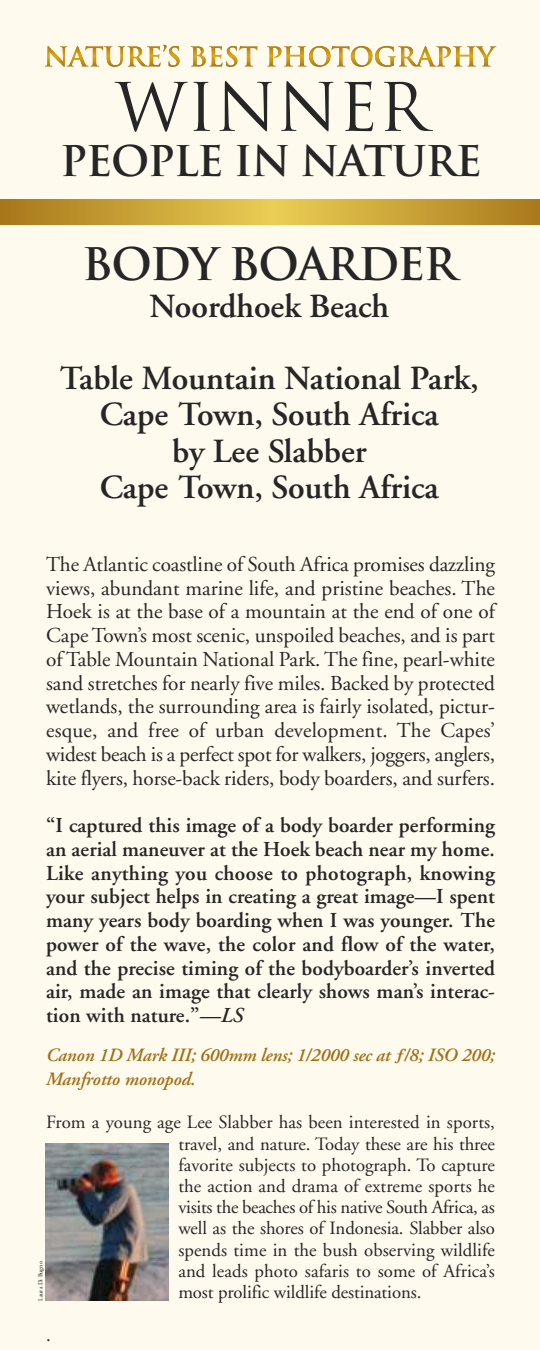
<style>
.page{position:relative;width:540px;height:1350px;background:#fefaed}
.page>*{position:absolute;margin:0;border:0;box-sizing:border-box;transform-origin:0 0}
.t1{font:65px "Trajan";color:#272627}
.t2{font:700 43.75px "Trajan";letter-spacing:-.035em;color:#272627}
.t3{font:700 41.25px "Trajan";letter-spacing:-.03em;color:#272627}
.t4{font:600 33.75px/36.2px "Adobe Garamond";color:#272627;text-align:center}
.t5{font:21.25px/23.8px "Adobe Garamond";letter-spacing:-.005em;color:#272627;text-align:justify}
.t6{font:600 21.25px/23.8px "Adobe Garamond";letter-spacing:.005em;color:#272627;text-align:justify}
.t7{font:18.75px/21.2px "Adobe Garamond";letter-spacing:-.005em;color:#272627;text-align:justify}
.t8{font:italic 600 18.75px/23.8px "Adobe Garamond";letter-spacing:-.005em;color:#a16f15}
.t9{font:6.25px "Adobe Garamond";color:#272627}
.s1{font-style:italic}
</style>
<div class="page">
<img style="left:45px;top:1144px;width:123px;height:157px">
<svg style="left:45px;top:46px;width:177px;height:20px"></svg>
<svg style="left:0;top:199px;width:540px;height:25px;background:#c8a237"></svg>
<h1 class="t1" style="left:115px;top:70px;width:313px">WINNER</h1>
<h3 class="t3" style="left:60px;top:138px;width:423px">PEOPLE IN NATURE</h3>
<h2 class="t2" style="left:82px;top:240px;width:376px">BODY BOARDER</h2>
<h3 class="t4" style="left:60px;top:273px;width:420px;line-height:72.5px">Noordhoek Beach<br>Table Mountain National Park,</h3>
<h3 class="t4" style="left:100px;top:400px;width:340px">Cape Town, South Africa by Lee Slabber<br>Cape Town, South Africa</h3>
<p class="t5" style="left:46px;top:554px;width:450px">The Atlantic coastline of South Africa promises dazzling views, abundant marine life, and pristine beaches. The Hoek is at the base of a mountain at the end of one of Cape Town’s most scenic, unspoiled beaches, and is part of Table Mountain National Park. The fine, pearl-white sand stretches for nearly five miles. Backed by protected wetlands, the surrounding area is fairly isolated, pictur&shy;esque, and free of urban development. The Capes’ widest beach is a perfect spot for walkers, joggers, anglers, kite flyers, horse-back riders, body boarders, and surfers.</p>
<p class="t6" style="left:46px;top:815px;width:451px">“I captured this image of a body boarder performing an aerial maneuver at the Hoek beach near my home.<br>Like anything you choose to photograph, knowing your subject helps in creating a great image—I spent many years body boarding when I was younger. The power of the wave, the color and flow of the water, and the precise timing of the bodyboarder’s inverted air, made an image that clearly shows man’s interac&shy;tion with nature.”<span class="s1">—LS</span></p>
<p class="t8" style="left:46px;top:1045px;width:450px">Canon 1D Mark III; 600mm lens; 1/2000 sec at ƒ/8; ISO 200;<br>Manfrotto monopod.</p>
<p class="t7" style="left:178px;top:1113px;width:318px;text-indent:-132px">From a young age Lee Slabber has been interested in sports, travel, and nature. Today these are his three favorite subjects to photograph. To capture the action and drama of extreme sports he visits the beaches of his native South Africa, as well as the shores of Indonesia. Slabber also spends time in the bush observing wildlife and leads photo safaris to some of Africa’s most prolific wildlife destinations.</p>
<p class="t7" style="left:46px;top:1326px;width:6px">.</p>
<p class="t9" style="left:38px;top:1301px;width:41px;rotate:-90deg">Laura Di Bugno</p>
</div>
